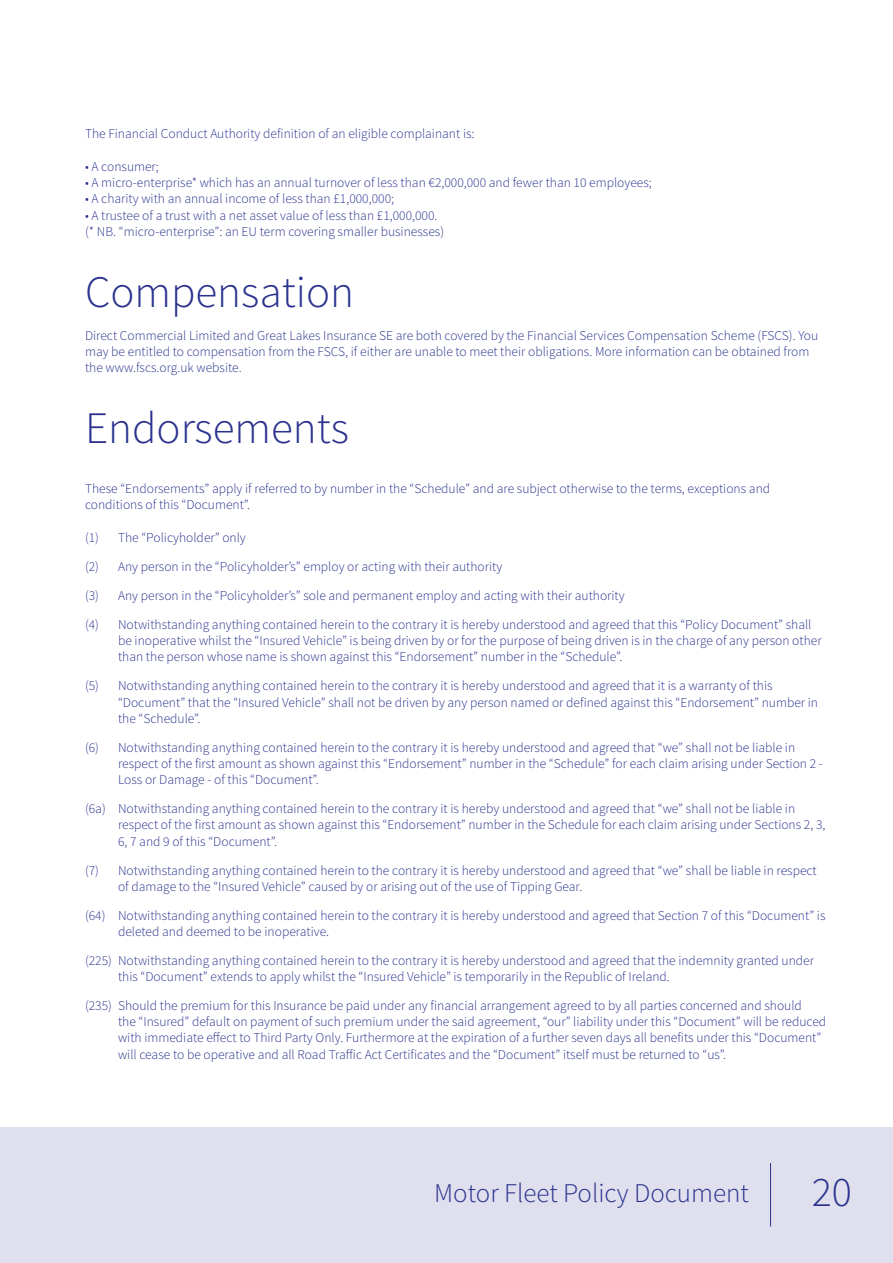
<style>
.page{position:relative;width:893px;height:1263px;background:#fff}
.page>*{position:absolute;margin:0;border:0;box-sizing:border-box;transform-origin:0 0}
.t1{font:300 45px "Source Sans Pro";color:#2a328e}
.t2{font:300 42px "Source Sans Pro";color:#2a328e}
.t3{font:300 27px "Source Sans Pro";color:#2a328e}
.t4{font:300 13.5px/16.2px "Source Sans Pro";color:#2a328e}
</style>
<div class="page">
<div style="left:0;top:1127px;width:893px;height:136px;background:#dfdfee"></div>
<hr style="left:770px;top:1163px;width:1px;height:63px;background:#2a328e">
<p class="t4" style="left:85px;top:125px;width:391px">The Financial Conduct Authority definition of an eligible complainant is:</p>
<p class="t4" style="left:85px;top:158px;width:75px">• A consumer;</p>
<p class="t4" style="left:85px;top:175px;width:568px">• A micro-enterprise* which has an annual turnover of less than €2,000,000 and fewer than 10 employees;</p>
<p class="t4" style="left:85px;top:191px;width:311px">• A charity with an annual income of less than £1,000,000;</p>
<p class="t4" style="left:85px;top:207px;width:361px">• A trustee of a trust with a net asset value of less than £1,000,000. (* NB. “micro-enterprise”: an EU term covering smaller businesses)</p>
<h1 class="t1" style="left:85px;top:264px;width:271px">Compensation</h1>
<p class="t4" style="left:85px;top:327px;width:735px">Direct Commercial Limited and Great Lakes Insurance SE are both covered by the Financial Services Compensation Scheme (FSCS). You may be entitled to compensation from the FSCS, if either are unable to meet their obligations. More information can be obtained from the www.fscs.org.uk website.</p>
<h1 class="t1" style="left:85px;top:401px;width:265px">Endorsements</h1>
<p class="t4" style="left:85px;top:480px;width:687px">These “Endorsements” apply if referred to by number in the “Schedule” and are subject otherwise to the terms, exceptions and conditions of this “Document”.</p>
<p class="t4" style="left:85px;top:523px;width:728px;line-height:29px">(1) The “Policyholder” only<br>(2) Any person in the “Policyholder’s” employ or acting with their authority<br>(3) Any person in the “Policyholder’s” sole and permanent employ and acting with their authority<br>(4) Notwithstanding anything contained herein to the contrary it is hereby understood and agreed that this “Policy Document” shall</p>
<p class="t4" style="left:118px;top:633px;width:705px">be inoperative whilst the “Insured Vehicle” is being driven by or for the purpose of being driven is in the charge of any person other than the person whose name is shown against this “Endorsement” number in the “Schedule”.</p>
<p class="t4" style="left:118px;top:678px;width:702px;text-indent:-33px">(5) Notwithstanding anything contained herein to the contrary it is hereby understood and agreed that it is a warranty of this “Document” that the “Insured Vehicle” shall not be driven by any person named or defined against this “Endorsement” number in the “Schedule”.</p>
<p class="t4" style="left:118px;top:739px;width:706px;text-indent:-33px">(6) Notwithstanding anything contained herein to the contrary it is hereby understood and agreed that “we” shall not be liable in respect of the first amount as shown against this “Endorsement” number in the “Schedule” for each claim arising under Section 2 -<br>Loss or Damage - of this “Document”.</p>
<p class="t4" style="left:118px;top:801px;width:709px;text-indent:-33px">(6a) Notwithstanding anything contained herein to the contrary it is hereby understood and agreed that “we” shall not be liable in respect of the first amount as shown against this “Endorsement” number in the Schedule for each claim arising under Sections 2, 3,<br>6, 7 and 9 of this “Document”.</p>
<p class="t4" style="left:118px;top:862px;width:700px;text-indent:-33px">(7) Notwithstanding anything contained herein to the contrary it is hereby understood and agreed that “we” shall be liable in respect of damage to the “Insured Vehicle” caused by or arising out of the use of Tipping Gear.</p>
<p class="t4" style="left:118px;top:907px;width:709px;text-indent:-33px">(64) Notwithstanding anything contained herein to the contrary it is hereby understood and agreed that Section 7 of this “Document” is deleted and deemed to be inoperative.</p>
<p class="t4" style="left:118px;top:952px;width:698px;text-indent:-33px">(225) Notwithstanding anything contained herein to the contrary it is hereby understood and agreed that the indemnity granted under this “Document” extends to apply whilst the “Insured Vehicle” is temporarily in the Republic of Ireland.</p>
<p class="t4" style="left:118px;top:997px;width:710px;text-indent:-33px">(235) Should the premium for this Insurance be paid under any financial arrangement agreed to by all parties concerned and should<br>the “Insured” default on payment of such premium under the said agreement, “our” liability under this “Document” will be reduced with immediate effect to Third Party Only. Furthermore at the expiration of a further seven days all benefits under this “Document” will cease to be operative and all Road Traffic Act Certificates and the “Document” itself must be returned to “us”.</p>
<h3 class="t3" style="left:434px;top:1177px;width:316px">Motor Fleet Policy Document</h3>
<h2 class="t2" style="left:812px;top:1167px;width:42px">20</h2>
</div>
